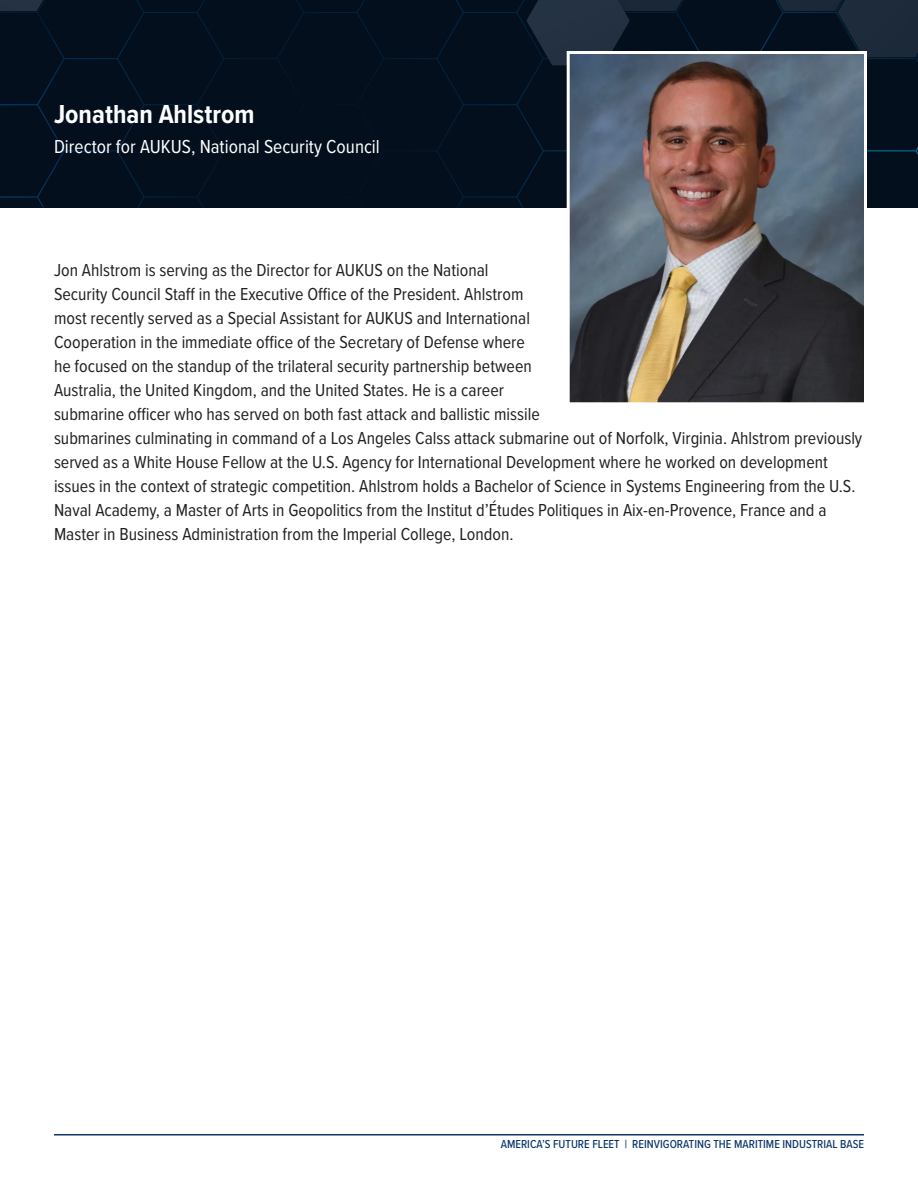
<style>
.page{position:relative;width:918px;height:1188px;background:#fff}
.page>*{position:absolute;margin:0;border:0;box-sizing:border-box;transform-origin:0 0}
.t1{font:700 27px "Proxima Nova Cond";color:#fff}
.t2{font:19.5px "Proxima Nova Cond";color:#fff}
.t3{font:18px/24px "Proxima Nova Cond";color:#231f20}
.t4{font:500 12px "Proxima Nova Cond";color:#0b366a}
</style>
<div class="page">
<svg style="left:0;top:0;width:918px;height:207px;background:#05111f"></svg>
<svg style="left:565px;top:50px;width:303px;height:353px;background:#625f62"></svg>
<hr style="left:54px;top:1134px;width:810px;height:1px;background:#0b366a">
<p class="t1" style="left:54px;top:94px;width:202px">Jonathan Ahlstrom</p>
<p class="t2" style="left:54px;top:132px;width:327px">Director for AUKUS, National Security Council</p>
<p class="t3" style="left:54px;top:257px;width:810px">Jon Ahlstrom is serving as the Director for AUKUS on the National<br>Security Council Staff in the Executive Office of the President. Ahlstrom<br>most recently served as a Special Assistant for AUKUS and International<br>Cooperation in the immediate office of the Secretary of Defense where<br>he focused on the standup of the trilateral security partnership between<br>Australia, the United Kingdom, and the United States. He is a career<br>submarine officer who has served on both fast attack and ballistic missile<br>submarines culminating in command of a Los Angeles Calss attack submarine out of Norfolk, Virginia. Ahlstrom previously served as a White House Fellow at the U.S. Agency for International Development where he worked on development issues in the context of strategic competition. Ahlstrom holds a Bachelor of Science in Systems Engineering from the U.S.<br>Naval Academy, a Master of Arts in Geopolitics from the Institut d’Études Politiques in Aix-en-Provence, France and a Master in Business Administration from the Imperial College, London.</p>
<p class="t4" style="left:501px;top:1136px;width:365px">AMERICA’S FUTURE FLEET | REINVIGORATING THE MARITIME INDUSTRIAL BASE</p>
</div>
